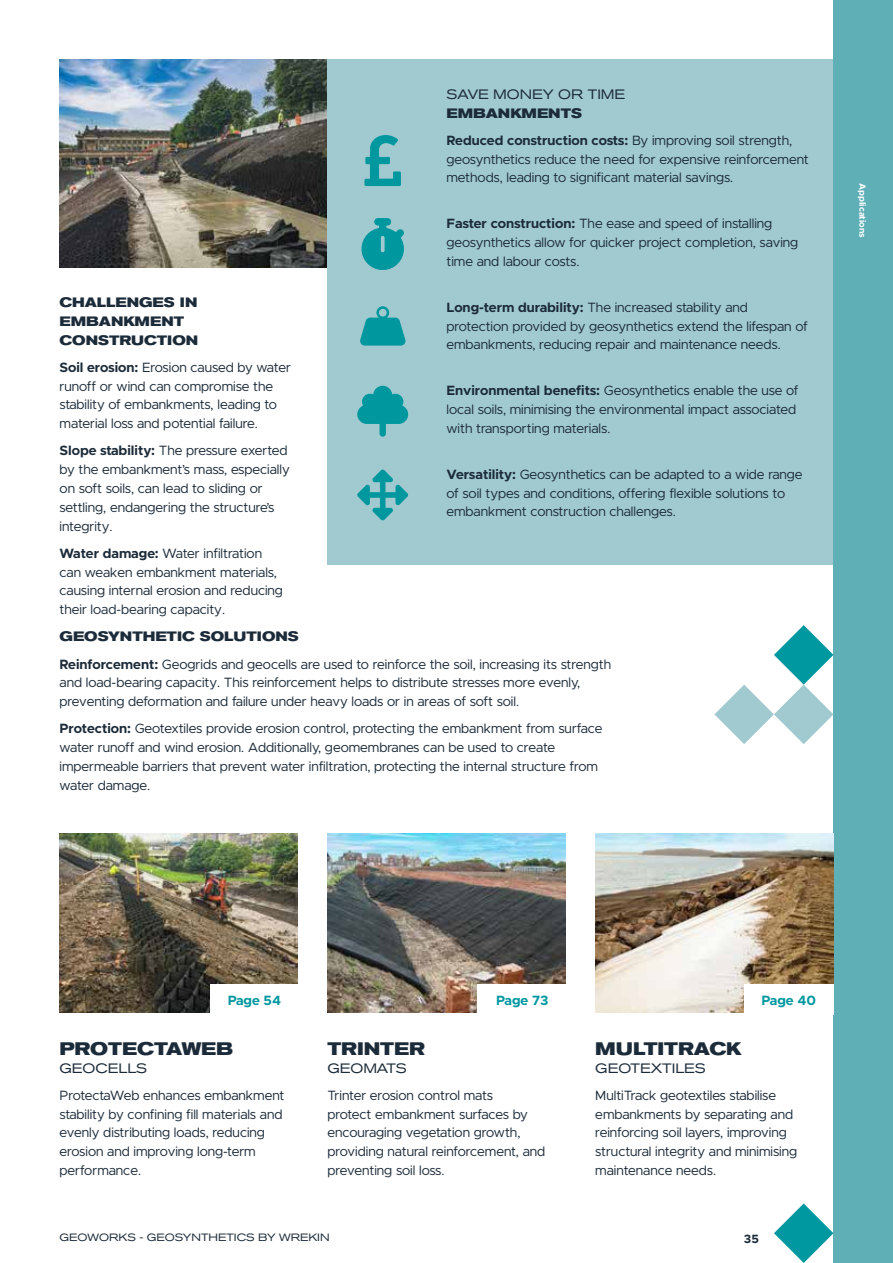
<style>
.page{position:relative;width:893px;height:1263px;background:#fff}
.page>*{position:absolute;margin:0;border:0;box-sizing:border-box;transform-origin:0 0}
.t1{font:700 expanded 18px "Akzidenz Grotesk BQ";color:#1c2b39}
.t2{font:13.5px/18.8px "Metropolis";color:#1c2b39}
.t3{font:700 expanded 13.5px/18.8px "Akzidenz Grotesk BQ";color:#1c2b39}
.t4{font:expanded 13.5px "Akzidenz Grotesk BQ";color:#1c2b39}
.t5{font:700 13.5px "Metropolis";color:#0098a0}
.t6{font:700 12px "Metropolis";color:#1c2b39}
.t7{font:expanded 10.5px "Akzidenz Grotesk BQ";color:#1c2b39}
.t8{font:700 9px "Metropolis";color:#fff}
.s1{font-weight:700}
</style>
<div class="page">
<div style="left:833px;top:0;width:60px;height:1263px;background:#5fafb6"></div>
<img style="left:60px;top:60px;width:267px;height:208px">
<svg style="left:714px;top:625px;width:119px;height:119px"></svg>
<img style="left:60px;top:833px;width:238px;height:179px">
<img style="left:327px;top:833px;width:239px;height:179px">
<img style="left:595px;top:833px;width:238px;height:179px">
<div style="left:210px;top:984px;width:89px;height:31px;background:#fff"></div>
<div style="left:478px;top:984px;width:89px;height:31px;background:#fff"></div>
<div style="left:744px;top:984px;width:89px;height:31px;background:#fff"></div>
<div style="left:327px;top:60px;width:511px;height:505px;background:#a1cad0"></div>
<svg style="left:364px;top:135px;width:37px;height:51px"></svg>
<svg style="left:357px;top:385px;width:52px;height:52px;fill:#00979f"></svg>
<svg style="left:357px;top:469px;width:51px;height:52px"></svg>
<svg style="left:360px;top:306px;width:46px;height:40px;fill:#00979f"></svg>
<svg style="left:361px;top:218px;width:43px;height:52px;fill:#00979f"></svg>
<div style="left:833px;top:51px;width:12px;height:544px;background:#5fafb6"></div>
<svg style="left:774px;top:1203px;width:59px;height:60px"></svg>
<p class="t4" style="left:446px;top:86px;width:180px">SAVE MONEY OR TIME</p>
<p class="t3" style="left:446px;top:104px;width:137px">EMBANKMENTS</p>
<p class="t2" style="left:446px;top:131px;width:364px"><span class="s1">Reduced construction costs:</span> By improving soil strength, geosynthetics reduce the need for expensive reinforcement methods, leading to significant material savings.</p>
<p class="t2" style="left:446px;top:214px;width:353px"><span class="s1">Faster construction:</span> The ease and speed of installing geosynthetics allow for quicker project completion, saving time and labour costs.</p>
<p class="t2" style="left:446px;top:298px;width:363px"><span class="s1">Long-term durability:</span> The increased stability and protection provided by geosynthetics extend the lifespan of embankments, reducing repair and maintenance needs.</p>
<p class="t2" style="left:446px;top:381px;width:353px"><span class="s1">Environmental benefits:</span> Geosynthetics enable the use of local soils, minimising the environmental impact associated with transporting materials.</p>
<p class="t2" style="left:446px;top:465px;width:358px"><span class="s1">Versatility:</span> Geosynthetics can be adapted to a wide range of soil types and conditions, offering flexible solutions to embankment construction challenges.</p>
<p class="t3" style="left:60px;top:293px;width:140px">CHALLENGES IN<br>EMBANKMENT<br>CONSTRUCTION</p>
<p class="t2" style="left:60px;top:358px;width:233px"><span class="s1">Soil erosion:</span> Erosion caused by water runoff or wind can compromise the stability of embankments, leading to material loss and potential failure.</p>
<p class="t2" style="left:60px;top:441px;width:232px"><span class="s1">Slope stability:</span> The pressure exerted by the embankment’s mass, especially on soft soils, can lead to sliding or settling, endangering the structure’s integrity.</p>
<p class="t2" style="left:60px;top:544px;width:225px"><span class="s1">Water damage:</span> Water infiltration can weaken embankment materials, causing internal erosion and reducing their load-bearing capacity.</p>
<p class="t3" style="left:60px;top:627px;width:241px">GEOSYNTHETIC SOLUTIONS</p>
<p class="t2" style="left:60px;top:654px;width:553px"><span class="s1">Reinforcement:</span> Geogrids and geocells are used to reinforce the soil, increasing its strength and load-bearing capacity. This reinforcement helps to distribute stresses more evenly, preventing deformation and failure under heavy loads or in areas of soft soil.</p>
<p class="t2" style="left:60px;top:719px;width:544px"><span class="s1">Protection:</span> Geotextiles provide erosion control, protecting the embankment from surface water runoff and wind erosion. Additionally, geomembranes can be used to create impermeable barriers that prevent water infiltration, protecting the internal structure from water damage.</p>
<p class="t8" style="left:868px;top:183px;width:56px;rotate:90deg">Applications</p>
<p class="t5" style="left:228px;top:991px;width:55px">Page 54</p>
<p class="t5" style="left:496px;top:991px;width:54px">Page 73</p>
<p class="t5" style="left:761px;top:991px;width:56px">Page 40</p>
<h1 class="t1" style="left:60px;top:1038px;width:175px">PROTECTAWEB</h1>
<p class="t4" style="left:60px;top:1060px;width:89px">GEOCELLS</p>
<p class="t2" style="left:60px;top:1086px;width:226px">ProtectaWeb enhances embankment stability by confining fill materials and evenly distributing loads, reducing erosion and improving long-term performance.</p>
<h1 class="t1" style="left:327px;top:1038px;width:99px">TRINTER</h1>
<p class="t4" style="left:327px;top:1060px;width:81px">GEOMATS</p>
<p class="t2" style="left:327px;top:1086px;width:219px">Trinter erosion control mats<br>protect embankment surfaces by encouraging vegetation growth, providing natural reinforcement, and preventing soil loss.</p>
<h1 class="t1" style="left:595px;top:1038px;width:147px">MULTITRACK</h1>
<p class="t4" style="left:595px;top:1060px;width:112px">GEOTEXTILES</p>
<p class="t2" style="left:595px;top:1086px;width:203px">MultiTrack geotextiles stabilise embankments by separating and reinforcing soil layers, improving structural integrity and minimising maintenance needs.</p>
<p class="t7" style="left:60px;top:1231px;width:272px">GEOWORKS - GEOSYNTHETICS BY WREKIN</p>
<p class="t6" style="left:744px;top:1231px;width:17px">35</p>
</div>
